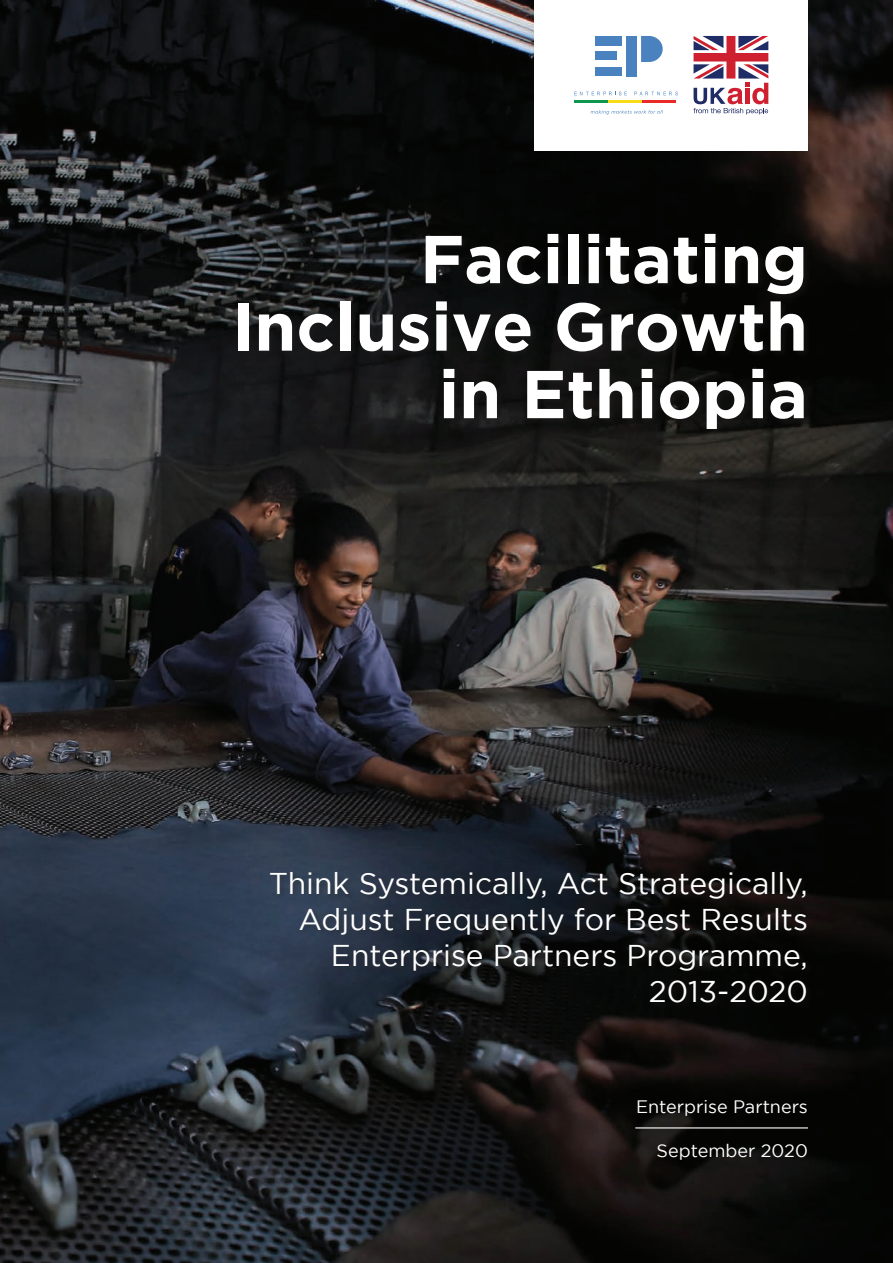
<style>
.page{position:relative;width:893px;height:1263px;background:#fff}
.page>*{position:absolute;margin:0;border:0;box-sizing:border-box;transform-origin:0 0}
.t1{font:700 67.5px/67.5px "Gotham";color:#fff;text-align:right}
.t2{font:30px/36px "Gotham";color:#fff;text-align:right}
.t3{font:18px "Gotham";color:#fff}
</style>
<div class="page">
<img style="left:0;top:0;width:893px;height:1263px">
<div style="left:269px;top:870px;width:544px;height:139px;background:#231f20;opacity:.4"></div>
<div style="left:236px;top:233px;width:575px;height:203px;background:#231f20;opacity:.4"></div>
<div style="left:534px;top:0;width:274px;height:151px;background:#fff"></div>
<hr style="left:574px;top:100px;width:34px;height:3px;background:#0f964f">
<hr style="left:608px;top:100px;width:34px;height:3px;background:#f6dc18">
<hr style="left:642px;top:100px;width:34px;height:3px;background:#ea2a29">
<div style="left:595px;top:36px;width:27px;height:9px;background:#4a81bf"></div>
<div style="left:595px;top:52px;width:22px;height:8px;background:#4a81bf"></div>
<div style="left:595px;top:67px;width:27px;height:9px;background:#4a81bf"></div>
<svg style="left:641px;top:36px;width:22px;height:26px"></svg>
<div style="left:626px;top:36px;width:11px;height:41px;background:#4a81bf"></div>
<svg style="left:574px;top:92px;width:53px;height:3px"></svg>
<svg style="left:634px;top:92px;width:44px;height:3px"></svg>
<svg style="left:591px;top:110px;width:72px;height:5px"></svg>
<svg style="left:693px;top:36px;width:75px;height:79px"></svg>
<hr style="left:635px;top:1127px;width:173px;height:1px;background:#fff">
<p class="t1" style="left:232px;top:224px;width:578px">Facilitating<br>Inclusive Growth in Ethiopia</p>
<p class="t2" style="left:269px;top:864px;width:541px">Think Systemically, Act Strategically,<br>Adjust Frequently for Best Results<br>Enterprise Partners Programme,<br>2013-2020</p>
<p class="t3" style="left:636px;top:1097px;width:173px">Enterprise Partners</p>
<p class="t3" style="left:657px;top:1140px;width:153px">September 2020</p>
</div>
